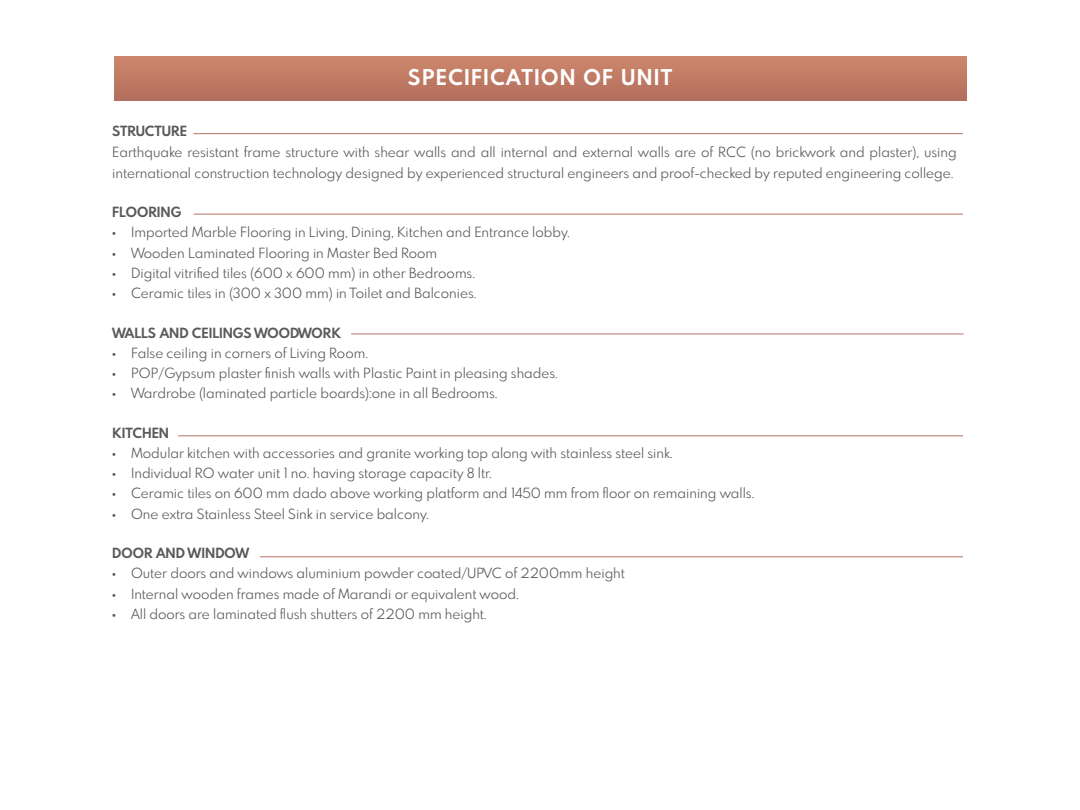
<style>
.page{position:relative;width:1080px;height:810px;background:#fff}
.page>*{position:absolute;margin:0;border:0;box-sizing:border-box;transform-origin:0 0}
.t1{font:700 21.25px "Spartan MB";letter-spacing:.06em;color:#fff}
.t2{font:13.75px/20.2px "Spartan MB";color:#58595b}
.t3{font:700 13.75px "Spartan MB";color:#58595b}
.s1{font-family:"Myriad Pro"}
</style>
<div class="page">
<div style="left:115px;top:56px;width:852px;height:44px;background:#c07b65"></div>
<hr style="left:193px;top:133px;width:770px;height:1px;background:#b6715f">
<hr style="left:194px;top:214px;width:769px;height:1px;background:#b6715f">
<hr style="left:178px;top:435px;width:785px;height:1px;background:#b6715f">
<hr style="left:260px;top:556px;width:703px;height:1px;background:#b6715f">
<hr style="left:351px;top:334px;width:613px;height:1px;background:#b6715f">
<h1 class="t1" style="left:408px;top:62px;width:266px">SPECIFICATION OF UNIT</h1>
<p class="t3" style="left:112px;top:121px;width:76px">STRUCTURE</p>
<p class="t2" style="left:112px;top:142px;width:846px">Earthquake resistant frame structure with shear walls and all internal and external walls are of RCC (no brickwork and plaster), using international construction technology designed by experienced structural engineers and proof-checked by reputed engineering college.</p>
<p class="t3" style="left:112px;top:202px;width:71px">FLOORING</p>
<p class="t2" style="left:112px;top:222px;width:459px"><span class="s1">•</span> Imported Marble Flooring in Living, Dining, Kitchen and Entrance lobby.</p>
<p class="t2" style="left:112px;top:242px;width:326px"><span class="s1">•</span> Wooden Laminated Flooring in Master Bed Room</p>
<p class="t2" style="left:112px;top:262px;width:364px"><span class="s1">•</span> Digital vitrified tiles (600 x 600 mm) in other Bedrooms.</p>
<p class="t2" style="left:112px;top:283px;width:366px"><span class="s1">•</span> Ceramic tiles in (300 x 300 mm) in Toilet and Balconies.</p>
<p class="t3" style="left:112px;top:323px;width:230px">WALLS AND CEILINGS WOODWORK</p>
<p class="t2" style="left:112px;top:342px;width:257px"><span class="s1">•</span> False ceiling in corners of Living Room.</p>
<p class="t2" style="left:112px;top:362px;width:447px"><span class="s1">•</span> POP/Gypsum plaster finish walls with Plastic Paint in pleasing shades.</p>
<p class="t2" style="left:112px;top:383px;width:387px"><span class="s1">•</span> Wardrobe (laminated particle boards):one in all Bedrooms.</p>
<p class="t3" style="left:112px;top:423px;width:58px">KITCHEN</p>
<p class="t2" style="left:112px;top:442px;width:562px"><span class="s1">•</span> Modular kitchen with accessories and granite working top along with stainless steel sink.</p>
<p class="t2" style="left:112px;top:463px;width:381px"><span class="s1">•</span> Individual RO water unit 1 no. having storage capacity 8 ltr.</p>
<p class="t2" style="left:112px;top:483px;width:644px"><span class="s1">•</span> Ceramic tiles on 600 mm dado above working platform and 1450 mm from floor on remaining walls.</p>
<p class="t2" style="left:112px;top:503px;width:318px"><span class="s1">•</span> One extra Stainless Steel Sink in service balcony.</p>
<p class="t3" style="left:112px;top:543px;width:138px">DOOR AND WINDOW</p>
<p class="t2" style="left:112px;top:563px;width:514px"><span class="s1">•</span> Outer doors and windows aluminium powder coated/UPVC of 2200mm height</p>
<p class="t2" style="left:112px;top:583px;width:408px"><span class="s1">•</span> Internal wooden frames made of Marandi or equivalent wood.</p>
<p class="t2" style="left:112px;top:603px;width:376px"><span class="s1">•</span> All doors are laminated flush shutters of 2200 mm height.</p>
</div>
